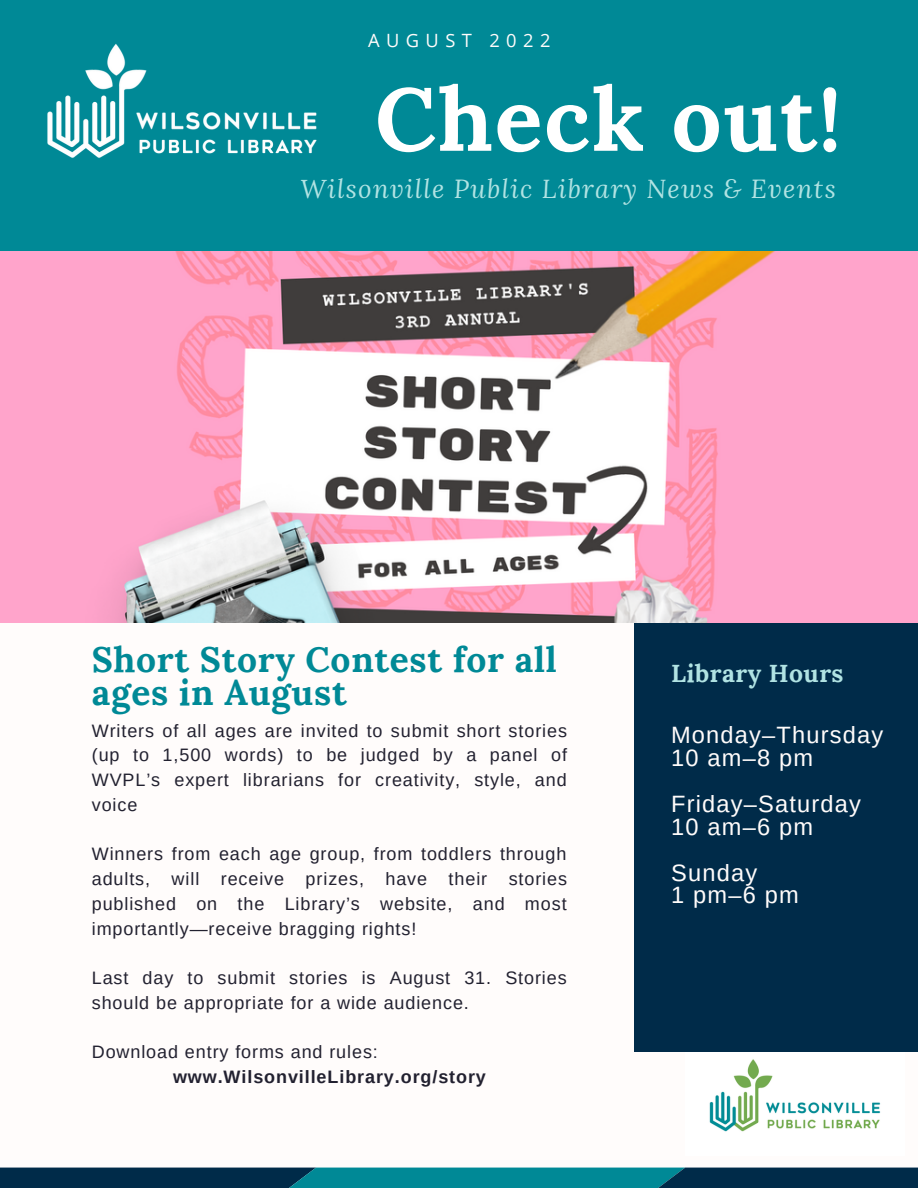
<style>
.page{position:relative;width:918px;height:1188px;background:#fffcfb}
.page>*{position:absolute;margin:0;border:0;box-sizing:border-box;transform-origin:0 0}
.t1{font:700 88.65px "Lora";letter-spacing:.02em;color:#fff}
.t2{font:700 35.4px/32.7px "Lora";letter-spacing:.02em;color:#008996}
.t3{font:italic 25.95px "Lora";letter-spacing:.05em;color:#b1e3e3}
.t4{font:700 24.6px "Lora";letter-spacing:.02em;color:#b1e3e3}
.t5{font:23.7px/23px "Arimo";letter-spacing:.05em;color:#fffcfb}
.t6{font:18.3px "Open Sans";letter-spacing:.35em;color:#fffcfb}
.t7{font:18px/24.8px "Arimo";letter-spacing:.05em;color:#222130;text-align:justify}
.t8{font:700 18px "Arimo";letter-spacing:.05em;color:#222130}
</style>
<div class="page">
<img style="left:709px;top:1059px;width:172px;height:73px">
<div style="left:0;top:0;width:918px;height:251px;background:#008996"></div>
<svg style="left:0;top:1168px;width:918px;height:20px"></svg>
<img style="left:47px;top:43px;width:270px;height:115px">
<img style="left:0;top:252px;width:918px;height:371px">
<div style="left:634px;top:623px;width:284px;height:429px;background:#002b49"></div>
<p class="t6" style="left:368px;top:27px;width:184px">AUGUST 2022</p>
<h1 class="t1" style="left:375px;top:62px;width:468px">Check out!</h1>
<h3 class="t3" style="left:301px;top:171px;width:537px">Wilsonville Public Library News &amp; Events</h3>
<h2 class="t2" style="left:92px;top:643px;width:466px">Short Story Contest for all ages in August</h2>
<p class="t7" style="left:92px;top:718px;width:477px">Writers of all ages are invited to submit short stories (up to 1,500 words) to be judged by a panel of WVPL’s expert librarians for creativity, style, and voice</p>
<p class="t7" style="left:92px;top:842px;width:477px">Winners from each age group, from toddlers through adults, will receive prizes, have their stories published on the Library’s website, and most importantly—receive bragging rights!</p>
<p class="t7" style="left:92px;top:966px;width:476px">Last day to submit stories is August 31. Stories should be appropriate for a wide audience.</p>
<p class="t7" style="left:92px;top:1040px;width:288px">Download entry forms and rules:</p>
<p class="t8" style="left:173px;top:1067px;width:314px">www.WilsonvilleLibrary.org/story</p>
<h3 class="t4" style="left:671px;top:657px;width:174px">Library Hours</h3>
<h3 class="t5" style="left:671px;top:723px;width:214px">Monday–Thursday<br>10 am–8 pm</h3>
<h3 class="t5" style="left:671px;top:792px;width:191px">Friday–Saturday<br>10 am–6 pm</h3>
<h3 class="t5" style="left:671px;top:861px;width:129px">Sunday<br>1 pm–6 pm</h3>
</div>
